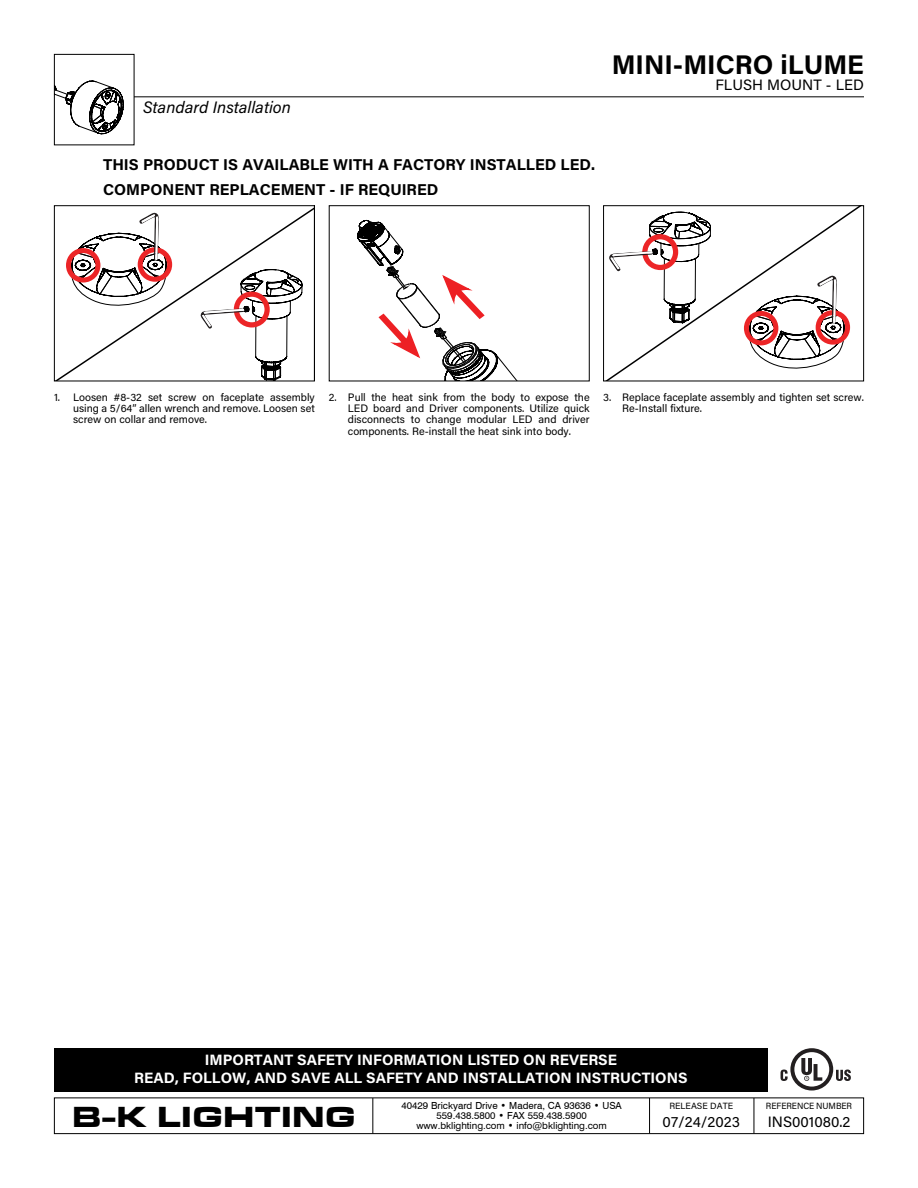
<style>
.page{position:relative;width:918px;height:1188px;background:#fff}
.page>*{position:absolute;margin:0;border:0;box-sizing:border-box;transform-origin:0 0}
.t1{font:30px "Microgramma D Bold Exte";letter-spacing:.055em;color:#000}
.t2{font:700 27px "Acumin Pro";color:#000}
.t3{font:italic 16.5px "Acumin Pro";color:#000}
.t4{font:700 15.75px "Acumin Pro";color:#000}
.t5{font:700 15px/18px "Acumin Pro";color:#fff;text-align:center}
.t6{font:15px "Acumin Pro";color:#000}
.t7{font:10.8px/11.2px "Acumin Pro";color:#000;text-align:justify}
.t8{font:9.75px/9.8px "Swiss 721 BT";color:#000;text-align:center}
.t9{font:9px "Acumin Pro";color:#000;scale:.95 1}
.t10{font:9px "Acumin Pro";color:#000}
</style>
<div class="page">
<svg style="left:836px;top:1070px;width:15px;height:11px"></svg>
<svg style="left:790px;top:1048px;width:43px;height:43px"></svg>
<div style="left:794px;top:1052px;width:35px;height:35px;background:#fff;border-radius:50%"></div>
<svg style="left:801px;top:1058px;width:21px;height:23px"></svg>
<svg style="left:781px;top:1070px;width:7px;height:11px"></svg>
<div style="left:54px;top:1048px;width:714px;height:43px;background:#000"></div>
<div style="left:54px;top:1098px;width:810px;height:36px;border:1px solid #000"></div>
<hr style="left:754px;top:1098px;width:1px;height:35px;background:#000">
<hr style="left:649px;top:1098px;width:1px;height:35px;background:#000">
<hr style="left:372px;top:1098px;width:1px;height:35px;background:#000">
<hr style="left:124px;top:96px;width:740px;height:1px;background:#000">
<div style="left:54px;top:54px;width:80px;height:91px;background:#fff"></div>
<svg style="left:56px;top:80px;width:68px;height:54px"></svg>
<div style="left:54px;top:54px;width:80px;height:91px;border:1px solid #000"></div>
<svg style="left:357px;top:220px;width:159px;height:159px"></svg>
<div style="left:329px;top:205px;width:261px;height:176px;border:1px solid #000"></div>
<svg style="left:58px;top:208px;width:255px;height:171px"></svg>
<div style="left:54px;top:205px;width:261px;height:176px;border:1px solid #000"></div>
<svg style="left:608px;top:207px;width:252px;height:172px"></svg>
<div style="left:603px;top:205px;width:261px;height:176px;border:1px solid #000"></div>
<svg style="left:66px;top:213px;width:106px;height:146px"></svg>
<svg style="left:744px;top:276px;width:106px;height:106px"></svg>
<svg style="left:609px;top:205px;width:102px;height:120px"></svg>
<svg style="left:201px;top:205px;width:102px;height:177px"></svg>
<h3 class="t3" style="left:143px;top:96px;width:149px">Standard Installation</h3>
<h3 class="t4" style="left:103px;top:154px;width:493px">THIS PRODUCT IS AVAILABLE WITH A FACTORY INSTALLED LED.</h3>
<h3 class="t4" style="left:103px;top:179px;width:337px">COMPONENT REPLACEMENT - IF REQUIRED</h3>
<h2 class="t2" style="left:612px;top:45px;width:254px">MINI-MICRO iLUME</h2>
<h3 class="t6" style="left:715px;top:75px;width:150px">FLUSH MOUNT - LED</h3>
<p class="t7" style="left:73px;top:391px;width:243px;text-indent:-19px">1. Loosen #8-32 set screw on faceplate assembly using a 5/64” allen wrench and remove. Loosen set screw on collar and remove.</p>
<p class="t7" style="left:348px;top:391px;width:243px;text-indent:-19px">2. Pull the heat sink from the body to expose the LED board and Driver components. Utilize quick disconnects to change modular LED and driver components. Re-install the heat sink into body.</p>
<p class="t7" style="left:622px;top:391px;width:243px;text-indent:-19px">3. Replace faceplate assembly and tighten set screw.<br>Re-Install fixture.</p>
<h3 class="t5" style="left:134px;top:1050px;width:555px">IMPORTANT SAFETY INFORMATION LISTED ON REVERSE<br>READ, FOLLOW, AND SAVE ALL SAFETY AND INSTALLATION INSTRUCTIONS</h3>
<p class="t10" style="left:669px;top:1099px;width:65px">RELEASE DATE</p>
<h3 class="t6" style="left:663px;top:1111px;width:79px">07/24/2023</h3>
<p class="t8" style="left:401px;top:1101px;width:222px">40429 Brickyard Drive • Madera, CA 93636 • USA<br>559.438.5800 • FAX 559.438.5900</p>
<h1 class="t1" style="left:73px;top:1097px;width:283px">B-K LIGHTING</h1>
<p class="t8" style="left:416px;top:1120px;width:192px">www.bklighting.com • info@bklighting.com</p>
<p class="t9" style="left:766px;top:1099px;width:92px">REFERENCE NUMBER</p>
<h3 class="t6" style="left:768px;top:1111px;width:84px">INS001080.2</h3>
</div>
